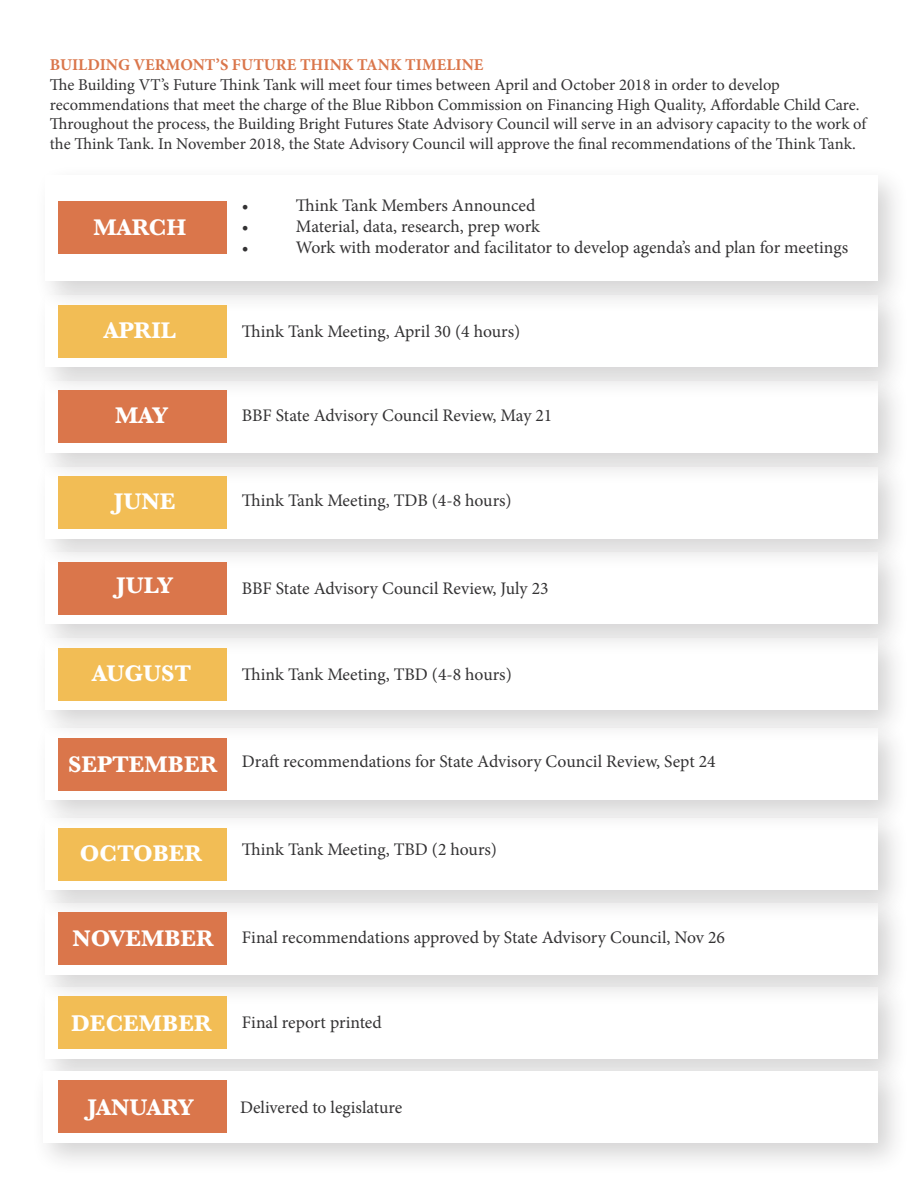
<style>
.page{position:relative;width:918px;height:1188px;background:#fff}
.page>*{position:absolute;margin:0;border:0;box-sizing:border-box;transform-origin:0 0}
.t1{font:700 23.55px "Baskerville";color:#fff}
.t2{font:17.7px "Minion Pro";color:#333233}
.t3{font:16.5px/19.8px "Minion Pro";color:#333233}
.t4{font:700 16.5px "Minion Pro";color:#da764b}
</style>
<div class="page">
<div style="left:34px;top:975px;width:876px;height:116px;background:#231f20;opacity:.2"></div>
<div style="left:45px;top:987px;width:833px;height:72px;background:#fff"></div>
<div style="left:34px;top:891px;width:876px;height:116px;background:#231f20;opacity:.2"></div>
<div style="left:45px;top:903px;width:833px;height:71px;background:#fff"></div>
<div style="left:34px;top:806px;width:876px;height:117px;background:#231f20;opacity:.2"></div>
<div style="left:45px;top:818px;width:833px;height:72px;background:#fff"></div>
<div style="left:34px;top:716px;width:876px;height:117px;background:#231f20;opacity:.2"></div>
<div style="left:45px;top:728px;width:833px;height:72px;background:#fff"></div>
<div style="left:34px;top:626px;width:876px;height:117px;background:#231f20;opacity:.2"></div>
<div style="left:45px;top:638px;width:833px;height:72px;background:#fff"></div>
<div style="left:34px;top:541px;width:876px;height:116px;background:#231f20;opacity:.2"></div>
<div style="left:45px;top:553px;width:833px;height:71px;background:#fff"></div>
<div style="left:34px;top:455px;width:876px;height:116px;background:#231f20;opacity:.2"></div>
<div style="left:45px;top:467px;width:833px;height:72px;background:#fff"></div>
<div style="left:34px;top:369px;width:876px;height:116px;background:#231f20;opacity:.2"></div>
<div style="left:45px;top:381px;width:833px;height:72px;background:#fff"></div>
<div style="left:34px;top:283px;width:876px;height:116px;background:#231f20;opacity:.2"></div>
<div style="left:45px;top:295px;width:833px;height:72px;background:#fff"></div>
<div style="left:34px;top:164px;width:876px;height:150px;background:#231f20;opacity:.2"></div>
<div style="left:45px;top:175px;width:833px;height:106px;background:#fff"></div>
<div style="left:31px;top:1059px;width:879px;height:116px;background:#231f20;opacity:.2"></div>
<div style="left:43px;top:1071px;width:835px;height:72px;background:#fff"></div>
<div style="left:59px;top:1080px;width:168px;height:52px;background:#da764b"></div>
<div style="left:58px;top:201px;width:169px;height:53px;background:#da764b"></div>
<div style="left:58px;top:305px;width:169px;height:52px;background:#f2bd55"></div>
<div style="left:58px;top:391px;width:169px;height:52px;background:#da764b"></div>
<div style="left:58px;top:477px;width:169px;height:52px;background:#f2bd55"></div>
<div style="left:58px;top:562px;width:169px;height:53px;background:#da764b"></div>
<div style="left:58px;top:648px;width:169px;height:52px;background:#f2bd55"></div>
<div style="left:58px;top:738px;width:169px;height:52px;background:#da764b"></div>
<div style="left:58px;top:828px;width:169px;height:52px;background:#f2bd55"></div>
<div style="left:58px;top:912px;width:169px;height:53px;background:#da764b"></div>
<div style="left:58px;top:997px;width:169px;height:52px;background:#f2bd55"></div>
<p class="t4" style="left:50px;top:53px;width:435px">BUILDING VERMONT’S FUTURE THINK TANK TIMELINE</p>
<p class="t3" style="left:50px;top:75px;width:818px">The Building VT’s Future Think Tank will meet four times between April and October 2018 in order to develop recommendations that meet the charge of the Blue Ribbon Commission on Financing High Quality, Affordable Child Care.<br>Throughout the process, the Building Bright Futures State Advisory Council will serve in an advisory capacity to the work of the Think Tank. In November 2018, the State Advisory Council will approve the final recommendations of the Think Tank.</p>
<h1 class="t1" style="left:94px;top:211px;width:94px">MARCH</h1>
<p class="t2" style="left:242px;top:193px;width:8px">•</p>
<p class="t2" style="left:296px;top:193px;width:241px">Think Tank Members Announced</p>
<p class="t2" style="left:242px;top:214px;width:8px">•</p>
<p class="t2" style="left:296px;top:214px;width:246px">Material, data, research, prep work</p>
<p class="t2" style="left:242px;top:235px;width:8px">•</p>
<p class="t2" style="left:296px;top:235px;width:554px">Work with moderator and facilitator to develop agenda’s and plan for meetings</p>
<h1 class="t1" style="left:104px;top:314px;width:73px">APRIL</h1>
<p class="t2" style="left:242px;top:319px;width:280px">Think Tank Meeting, April 30 (4 hours)</p>
<h1 class="t1" style="left:115px;top:399px;width:55px">MAY</h1>
<p class="t2" style="left:242px;top:403px;width:312px">BBF State Advisory Council Review, May 21</p>
<h1 class="t1" style="left:114px;top:485px;width:63px">JUNE</h1>
<p class="t2" style="left:242px;top:489px;width:271px">Think Tank Meeting, TDB (4-8 hours)</p>
<h1 class="t1" style="left:117px;top:569px;width:58px">JULY</h1>
<p class="t2" style="left:242px;top:576px;width:308px">BBF State Advisory Council Review, July 23</p>
<h1 class="t1" style="left:92px;top:657px;width:101px">AUGUST</h1>
<p class="t2" style="left:242px;top:662px;width:271px">Think Tank Meeting, TBD (4-8 hours)</p>
<h1 class="t1" style="left:68px;top:748px;width:151px">SEPTEMBER</h1>
<p class="t2" style="left:242px;top:750px;width:475px">Draft recommendations for State Advisory Council Review, Sept 24</p>
<h1 class="t1" style="left:80px;top:837px;width:124px">OCTOBER</h1>
<p class="t2" style="left:242px;top:838px;width:257px">Think Tank Meeting, TBD (2 hours)</p>
<h1 class="t1" style="left:73px;top:922px;width:143px">NOVEMBER</h1>
<p class="t2" style="left:242px;top:925px;width:485px">Final recommendations approved by State Advisory Council, Nov 26</p>
<h1 class="t1" style="left:71px;top:1007px;width:142px">DECEMBER</h1>
<p class="t2" style="left:242px;top:1010px;width:141px">Final report printed</p>
<h1 class="t1" style="left:88px;top:1091px;width:108px">JANUARY</h1>
<p class="t2" style="left:240px;top:1096px;width:164px">Delivered to legislature</p>
</div>
